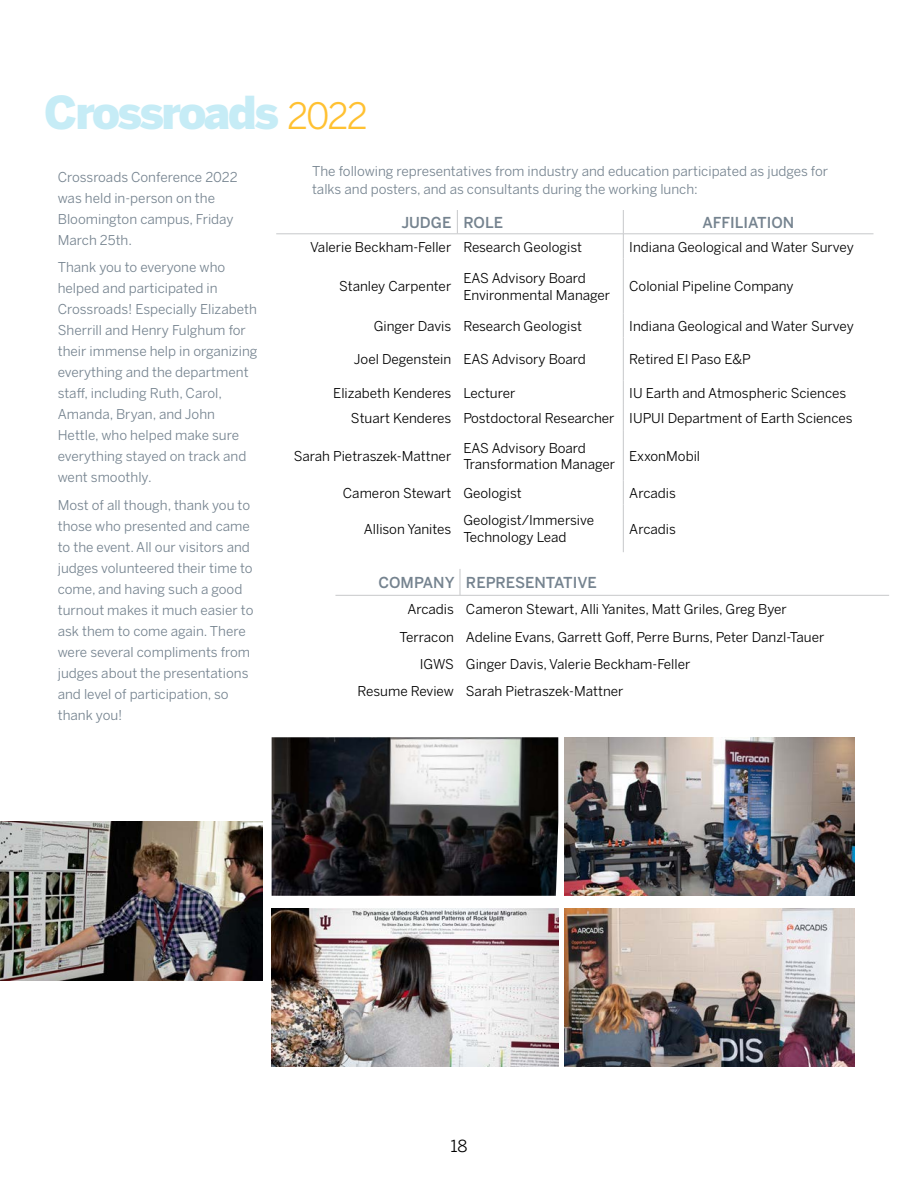
<style>
.page{position:relative;width:918px;height:1188px;background:#fff}
.page>*{position:absolute;margin:0;border:0;box-sizing:border-box;transform-origin:0 0}
.t1{font:900 45px "Benton Sans";letter-spacing:-.06em;color:#c6ecf6}
.t2{font:16.5px "Benton Sans";color:#000}
.t3{font:500 15px "Benton Sans";color:#75838f}
.t4{font:13.5px/21px "Benton Sans";color:#75838f}
.t5{font:13.5px/16.2px "Benton Sans";color:#000}
.s1{font-weight:400;font-size:36px;color:#ffc132}
</style>
<div class="page">
<svg style="left:460px;top:569px;width:1px;height:26px"></svg>
<hr style="left:335px;top:595px;width:125px;height:1px;background:#c7c8ca">
<hr style="left:460px;top:595px;width:429px;height:1px;background:#c7c8ca">
<hr style="left:623px;top:259px;width:1px;height:55px;background:#c7c8ca">
<svg style="left:623px;top:314px;width:1px;height:23px"></svg>
<hr style="left:623px;top:337px;width:1px;height:44px;background:#c7c8ca">
<svg style="left:623px;top:381px;width:1px;height:50px"></svg>
<hr style="left:623px;top:431px;width:1px;height:50px;background:#c7c8ca">
<svg style="left:623px;top:481px;width:1px;height:23px"></svg>
<hr style="left:623px;top:504px;width:1px;height:48px;background:#c7c8ca">
<svg style="left:457px;top:210px;width:1px;height:24px"></svg>
<svg style="left:623px;top:210px;width:1px;height:49px"></svg>
<hr style="left:276px;top:234px;width:181px;height:1px;background:#c7c8ca">
<hr style="left:457px;top:234px;width:166px;height:1px;background:#c7c8ca">
<hr style="left:623px;top:234px;width:250px;height:1px;background:#c7c8ca">
<img style="left:0;top:822px;width:262px;height:158px">
<img style="left:272px;top:737px;width:286px;height:159px">
<img style="left:565px;top:737px;width:289px;height:159px">
<img style="left:272px;top:908px;width:286px;height:159px">
<img style="left:565px;top:908px;width:289px;height:159px">
<h1 class="t1" style="left:44px;top:83px;width:325px">Crossroads <span class="s1">2022</span></h1>
<p class="t4" style="left:58px;top:166px;width:181px">Crossroads Conference 2022 was held in-person on the<br>Bloomington campus, Friday<br>March 25th.</p>
<p class="t4" style="left:58px;top:257px;width:201px">Thank you to everyone who helped and participated in<br>Crossroads! Especially Elizabeth<br>Sherrill and Henry Fulghum for their immense help in organizing everything and the department staff, including Ruth, Carol,<br>Amanda, Bryan, and John<br>Hettle, who helped make sure everything stayed on track and went smoothly.</p>
<p class="t4" style="left:58px;top:495px;width:197px">Most of all though, thank you to those who presented and came to the event. All our visitors and judges volunteered their time to come, and having such a good turnout makes it much easier to ask them to come again. There were several compliments from judges about the presentations and level of participation, so thank you!</p>
<p class="t4" style="left:312px;top:162px;width:518px;line-height:18px">The following representatives from industry and education participated as judges for talks and posters, and as consultants during the working lunch:</p>
<p class="t3" style="left:401px;top:213px;width:103px">JUDGE ROLE</p>
<p class="t3" style="left:702px;top:213px;width:93px">AFFILIATION</p>
<p class="t5" style="left:310px;top:239px;width:273px">Valerie Beckham-Feller Research Geologist</p>
<p class="t5" style="left:629px;top:239px;width:226px">Indiana Geological and Water Survey</p>
<p class="t5" style="left:339px;top:278px;width:114px">Stanley Carpenter</p>
<p class="t5" style="left:463px;top:270px;width:148px">EAS Advisory Board<br>Environmental Manager</p>
<p class="t5" style="left:629px;top:278px;width:166px">Colonial Pipeline Company</p>
<p class="t5" style="left:374px;top:318px;width:210px">Ginger Davis Research Geologist</p>
<p class="t5" style="left:629px;top:318px;width:226px">Indiana Geological and Water Survey</p>
<p class="t5" style="left:354px;top:351px;width:234px">Joel Degenstein EAS Advisory Board</p>
<p class="t5" style="left:629px;top:351px;width:123px">Retired El Paso E&amp;P</p>
<p class="t5" style="left:333px;top:385px;width:184px">Elizabeth Kenderes Lecturer</p>
<p class="t5" style="left:351px;top:381px;width:503px;line-height:25px;text-indent:278px">IU Earth and Atmospheric Sciences<br>Stuart Kenderes Postdoctoral Researcher IUPUI Department of Earth Sciences</p>
<p class="t5" style="left:294px;top:448px;width:159px">Sarah Pietraszek-Mattner</p>
<p class="t5" style="left:463px;top:440px;width:153px">EAS Advisory Board<br>Transformation Manager</p>
<p class="t5" style="left:629px;top:448px;width:72px">ExxonMobil</p>
<p class="t5" style="left:343px;top:485px;width:180px">Cameron Stewart Geologist</p>
<p class="t5" style="left:629px;top:485px;width:48px">Arcadis</p>
<p class="t5" style="left:364px;top:521px;width:89px">Allison Yanites</p>
<p class="t5" style="left:463px;top:513px;width:132px">Geologist/Immersive<br>Technology Lead</p>
<p class="t5" style="left:629px;top:521px;width:48px">Arcadis</p>
<p class="t3" style="left:379px;top:573px;width:220px">COMPANY REPRESENTATIVE</p>
<p class="t5" style="left:407px;top:601px;width:381px">Arcadis Cameron Stewart, Alli Yanites, Matt Griles, Greg Byer</p>
<p class="t5" style="left:400px;top:629px;width:426px">Terracon Adeline Evans, Garrett Goff, Perre Burns, Peter Danzl-Tauer</p>
<p class="t5" style="left:420px;top:656px;width:272px">IGWS Ginger Davis, Valerie Beckham-Feller</p>
<p class="t5" style="left:357px;top:683px;width:268px">Resume Review Sarah Pietraszek-Mattner</p>
<p class="t2" style="left:450px;top:1136px;width:19px">18</p>
</div>
